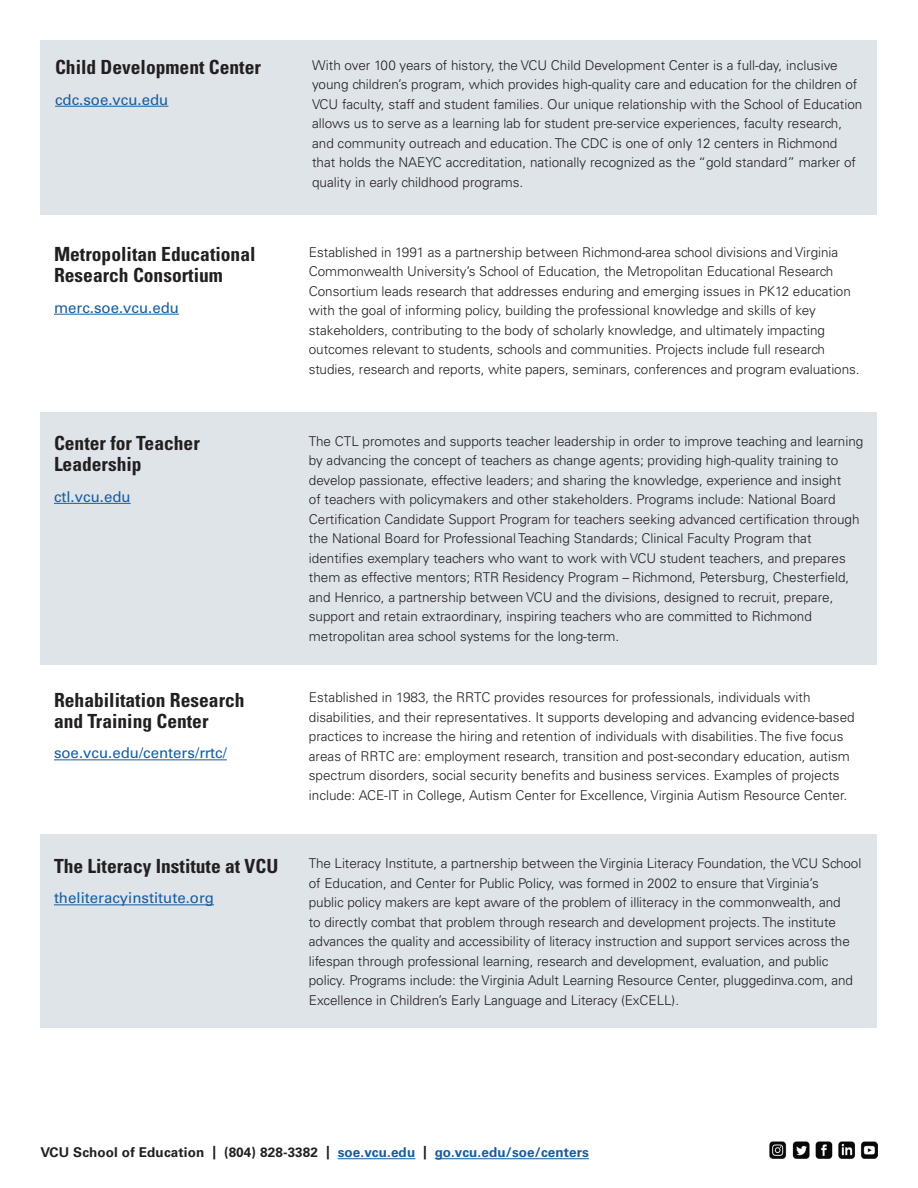
<style>
.page{position:relative;width:918px;height:1188px;background:#fff}
.page>*{position:absolute;margin:0;border:0;box-sizing:border-box;transform-origin:0 0}
.t1{font:700 condensed 19.5px/21px "Univers LT Std";color:#231f20}
.t2{font:15px "Univers LT Std";color:#175d9e}
.t3{font:300 13.5px/19.5px "Univers LT Std";color:#231f20}
.t4{font:700 13.5px "Univers LT Std";letter-spacing:.01em;color:#231f20}
.s1{color:#175d9e}
</style>
<div class="page">
<div style="left:40px;top:40px;width:838px;height:175px;background:#dfe4e9"></div>
<hr style="left:338px;top:1158px;width:77px;height:1px;background:#175d9e">
<hr style="left:435px;top:1158px;width:154px;height:1px;background:#175d9e">
<img style="left:770px;top:1141px;width:107px;height:17px">
<div style="left:40px;top:412px;width:838px;height:253px;background:#dfe4e9"></div>
<div style="left:40px;top:834px;width:838px;height:194px;background:#dfe4e9"></div>
<hr style="left:54px;top:314px;width:125px;height:1px;background:#175d9e">
<hr style="left:54px;top:503px;width:77px;height:1px;background:#175d9e">
<hr style="left:54px;top:759px;width:173px;height:1px;background:#175d9e">
<hr style="left:54px;top:904px;width:160px;height:1px;background:#175d9e">
<hr style="left:55px;top:106px;width:113px;height:1px;background:#175d9e">
<h1 class="t1" style="left:55px;top:57px;width:207px">Child Development Center</h1>
<p class="t2" style="left:55px;top:91px;width:115px">cdc.soe.vcu.edu</p>
<p class="t3" style="left:312px;top:55px;width:552px">With over 100 years of history, the VCU Child Development Center is a full-day, inclusive young children’s program, which provides high-quality care and education for the children of VCU faculty, staff and student families. Our unique relationship with the School of Education allows us to serve as a learning lab for student pre-service experiences, faculty research, and community outreach and education. The CDC is one of only 12 centers in Richmond that holds the NAEYC accreditation, nationally recognized as the “gold standard” marker of quality in early childhood programs.</p>
<h1 class="t1" style="left:54px;top:244px;width:203px">Metropolitan Educational<br>Research Consortium</h1>
<p class="t2" style="left:54px;top:298px;width:127px">merc.soe.vcu.edu</p>
<p class="t3" style="left:309px;top:242px;width:552px">Established in 1991 as a partnership between Richmond-area school divisions and Virginia Commonwealth University’s School of Education, the Metropolitan Educational Research Consortium leads research that addresses enduring and emerging issues in PK12 education with the goal of informing policy, building the professional knowledge and skills of key stakeholders, contributing to the body of scholarly knowledge, and ultimately impacting outcomes relevant to students, schools and communities. Projects include full research studies, research and reports, white papers, seminars, conferences and program evaluations.</p>
<h1 class="t1" style="left:54px;top:433px;width:147px">Center for Teacher<br>Leadership</h1>
<p class="t2" style="left:54px;top:488px;width:78px">ctl.vcu.edu</p>
<p class="t3" style="left:309px;top:431px;width:556px">The CTL promotes and supports teacher leadership in order to improve teaching and learning by advancing the concept of teachers as change agents; providing high-quality training to develop passionate, effective leaders; and sharing the knowledge, experience and insight<br>of teachers with policymakers and other stakeholders. Programs include: National Board Certification Candidate Support Program for teachers seeking advanced certification through the National Board for Professional Teaching Standards; Clinical Faculty Program that identifies exemplary teachers who want to work with VCU student teachers, and prepares them as effective mentors; RTR Residency Program – Richmond, Petersburg, Chesterfield, and Henrico, a partnership between VCU and the divisions, designed to recruit, prepare, support and retain extraordinary, inspiring teachers who are committed to Richmond metropolitan area school systems for the long-term.</p>
<h1 class="t1" style="left:54px;top:689px;width:192px">Rehabilitation Research and Training Center</h1>
<p class="t2" style="left:54px;top:744px;width:174px">soe.vcu.edu/centers/rrtc/</p>
<p class="t3" style="left:309px;top:688px;width:547px">Established in 1983, the RRTC provides resources for professionals, individuals with disabilities, and their representatives. It supports developing and advancing evidence-based practices to increase the hiring and retention of individuals with disabilities. The five focus areas of RRTC are: employment research, transition and post-secondary education, autism spectrum disorders, social security benefits and business services. Examples of projects include: ACE-IT in College, Autism Center for Excellence, Virginia Autism Resource Center.</p>
<h1 class="t1" style="left:54px;top:855px;width:226px">The Literacy Institute at VCU</h1>
<p class="t2" style="left:54px;top:889px;width:162px">theliteracyinstitute.org</p>
<p class="t3" style="left:309px;top:854px;width:554px">The Literacy Institute, a partnership between the Virginia Literacy Foundation, the VCU School of Education, and Center for Public Policy, was formed in 2002 to ensure that Virginia’s<br>public policy makers are kept aware of the problem of illiteracy in the commonwealth, and<br>to directly combat that problem through research and development projects. The institute advances the quality and accessibility of literacy instruction and support services across the lifespan through professional learning, research and development, evaluation, and public policy. Programs include: the Virginia Adult Learning Resource Center, pluggedinva.com, and Excellence in Children’s Early Language and Literacy (ExCELL).</p>
<p class="t4" style="left:40px;top:1145px;width:550px">VCU School of Education | (804) 828-3382 | <span class="s1">soe.vcu.edu</span> | <span class="s1">go.vcu.edu/soe/centers</span></p>
</div>
